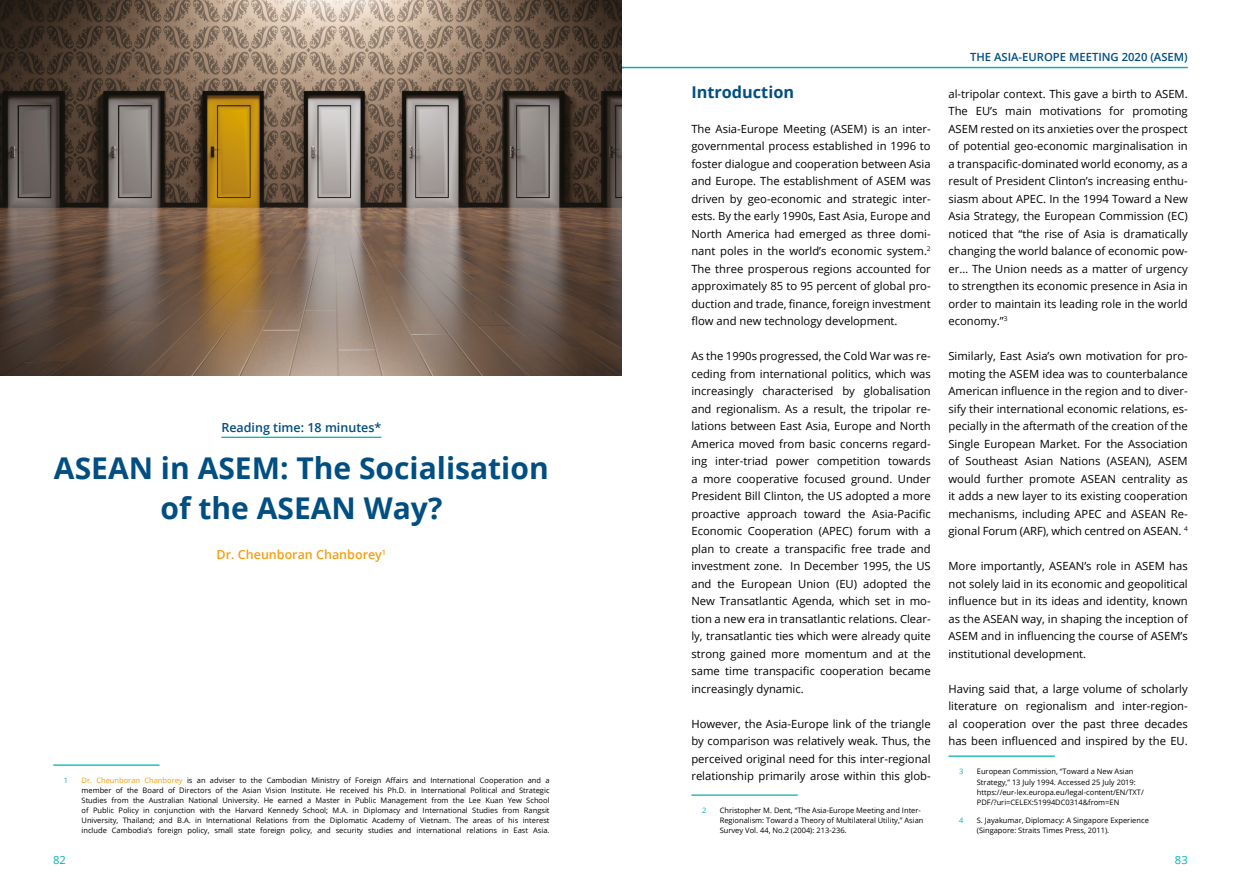
<style>
.page{position:relative;width:1241px;height:886px;background:#fff}
.page>*{position:absolute;margin:0;border:0;box-sizing:border-box;transform-origin:0 0}
.t1{font:700 30px/40px "Open Sans";color:#004e82;text-align:center}
.t2{font:700 16.25px "Open Sans";color:#004e82}
.t3{font:600 12.5px "Open Sans";color:#f59d0f}
.t4{font:600 12.5px "Open Sans";color:#004e82}
.t5{font:11.25px/17.5px "Open Sans";color:#000;text-align:justify}
.t6{font:600 11.25px "Open Sans";color:#004e82}
.t7{font:11.25px "Open Sans";color:#00b1b3}
.t8{font:7.5px/10px "Open Sans";color:#000}
.t9{font:7.5px "Open Sans";color:#00b1b3}
.s1{color:#f59d0f}
</style>
<div class="page">
<hr style="left:617px;top:67px;width:570px;height:1px;background:#00b1b3">
<img style="left:0;top:0;width:621px;height:376px">
<hr style="left:221px;top:437px;width:160px;height:1px;background:#00b1b3">
<hr style="left:53px;top:764px;width:106px;height:2px;background:#00b1b3">
<hr style="left:691px;top:794px;width:106px;height:2px;background:#00b1b3">
<hr style="left:948px;top:755px;width:106px;height:2px;background:#00b1b3">
<p class="t4" style="left:221px;top:419px;width:161px">Reading time: 18 minutes*</p>
<h1 class="t1" style="left:54px;top:448px;width:496px">ASEAN in ASEM: The Socialisation of the ASEAN Way?</h1>
<p class="t3" style="left:217px;top:546px;width:171px">Dr. Cheunboran Chanborey<sup>1</sup></p>
<p class="t9" style="left:64px;top:775px;width:6px">1</p>
<p class="t8" style="left:81px;top:775px;width:469px;text-align:justify"><span class="s1">Dr. Cheunboran Chanborey</span> is an adviser to the Cambodian Ministry of Foreign Affairs and International Cooperation and a member of the Board of Directors of the Asian Vision Institute. He received his Ph.D. in International Political and Strategic Studies from the Australian National University. He earned a Master in Public Management from the Lee Kuan Yew School of Public Policy in conjunction with the Harvard Kennedy School; M.A. in Diplomacy and International Studies from Rangsit University, Thailand; and B.A. in International Relations from the Diplomatic Academy of Vietnam. The areas of his interest include Cambodia’s foreign policy, small state foreign policy, and security studies and international relations in East Asia.</p>
<h2 class="t2" style="left:691px;top:80px;width:104px">Introduction</h2>
<p class="t5" style="left:691px;top:119px;width:241px">The Asia-Europe Meeting (ASEM) is an inter&shy;governmental process established in 1996 to foster dialogue and cooperation between Asia and Europe. The establishment of ASEM was driven by geo-economic and strategic inter&shy;ests. By the early 1990s, East Asia, Europe and North America had emerged as three domi&shy;nant poles in the world’s economic system.<sup>2<br></sup>The three prosperous regions accounted for approximately 85 to 95 percent of global pro&shy;duction and trade, finance, foreign investment flow and new technology development.</p>
<p class="t5" style="left:691px;top:347px;width:241px">As the 1990s progressed, the Cold War was re&shy;ceding from international politics, which was increasingly characterised by globalisation and regionalism. As a result, the tripolar re&shy;lations between East Asia, Europe and North America moved from basic concerns regard&shy;ing inter-triad power competition towards a more cooperative focused ground. Under President Bill Clinton, the US adopted a more proactive approach toward the Asia-Pacific Economic Cooperation (APEC) forum with a plan to create a transpacific free trade and investment zone. In December 1995, the US and the European Union (EU) adopted the New Transatlantic Agenda, which set in mo&shy;tion a new era in transatlantic relations. Clear&shy;ly, transatlantic ties which were already quite strong gained more momentum and at the same time transpacific cooperation became increasingly dynamic.</p>
<p class="t5" style="left:691px;top:714px;width:241px">However, the Asia-Europe link of the triangle by comparison was relatively weak. Thus, the perceived original need for this inter-regional relationship primarily arose within this glob-</p>
<p class="t9" style="left:702px;top:805px;width:6px">2</p>
<p class="t8" style="left:719px;top:805px;width:205px">Christopher M. Dent, “The Asia-Europe Meeting and Inter-<br>Regionalism: Toward a Theory of Multilateral Utility,” Asian<br>Survey Vol. 44, No.2 (2004): 213-236.</p>
<p class="t6" style="left:969px;top:49px;width:219px">THE ASIA-EUROPE MEETING 2020 (ASEM)</p>
<p class="t5" style="left:948px;top:84px;width:241px">al-tripolar context. This gave a birth to ASEM.<br>The EU’s main motivations for promoting ASEM rested on its anxieties over the prospect of potential geo-economic marginalisation in a transpacific-dominated world economy, as a result of President Clinton’s increasing enthu&shy;siasm about APEC. In the 1994 Toward a New Asia Strategy, the European Commission (EC) noticed that “the rise of Asia is dramatically changing the world balance of economic pow&shy;er… The Union needs as a matter of urgency to strengthen its economic presence in Asia in order to maintain its leading role in the world economy.”<sup>3</sup></p>
<p class="t5" style="left:948px;top:347px;width:241px">Similarly, East Asia’s own motivation for pro&shy;moting the ASEM idea was to counterbalance American influence in the region and to diver&shy;sify their international economic relations, es&shy;pecially in the aftermath of the creation of the Single European Market. For the Association of Southeast Asian Nations (ASEAN), ASEM would further promote ASEAN centrality as it adds a new layer to its existing cooperation mechanisms, including APEC and ASEAN Re&shy;gional Forum (ARF), which centred on ASEAN. <sup>4</sup></p>
<p class="t5" style="left:948px;top:557px;width:241px">More importantly, ASEAN’s role in ASEM has not solely laid in its economic and geopolitical influence but in its ideas and identity, known as the ASEAN way, in shaping the inception of ASEM and in influencing the course of ASEM’s institutional development.</p>
<p class="t5" style="left:948px;top:679px;width:241px">Having said that, a large volume of scholarly literature on regionalism and inter-region&shy;al cooperation over the past three decades has been influenced and inspired by the EU.</p>
<p class="t9" style="left:958px;top:766px;width:6px">3</p>
<p class="t8" style="left:976px;top:765px;width:160px;line-height:11.2px">European Commission, “Toward a New Asian<br>Strategy,” 13 July 1994. Accessed 25 July 2019:</p>
<p class="t8" style="left:976px;top:787px;width:168px">https://eur-lex.europa.eu/legal-content/EN/TXT/<br>PDF/?uri=CELEX:51994DC0314&amp;from=EN</p>
<p class="t9" style="left:958px;top:815px;width:6px">4</p>
<p class="t8" style="left:976px;top:815px;width:173px">S. Jayakumar, Diplomacy: A Singapore Experience (Singapore: Straits Times Press, 2011).</p>
<p class="t7" style="left:53px;top:852px;width:14px">82</p>
<p class="t7" style="left:1174px;top:852px;width:14px">83</p>
</div>
